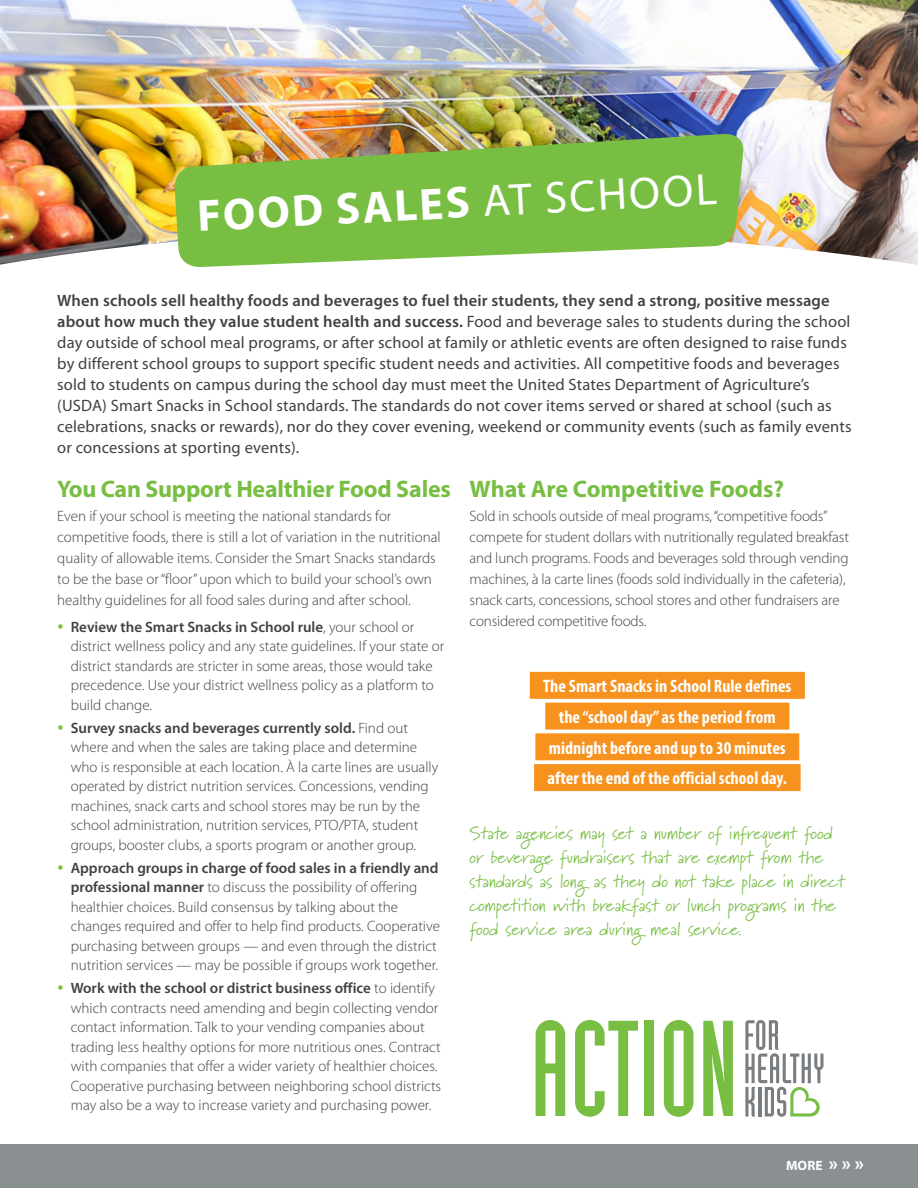
<style>
.page{position:relative;width:918px;height:1188px;background:#fff}
.page>*{position:absolute;margin:0;border:0;box-sizing:border-box;transform-origin:0 0}
.t1{font:700 45px "Myriad Pro";color:#fff}
.Header1{font:700 24px "Myriad Pro";letter-spacing:-.01em;color:#78be43}
.Quote-Rev{font:18px/24px "Marydale";color:#78be43}
.Call_Out{font:700 condensed 18px "Myriad Pro";color:#fff}
.Intro_Para{font:16.5px/21px "Myriad Pro";letter-spacing:.01em;color:#414042}
.Body_Copy{font:300 15px/19.5px "Myriad Pro";color:#414042}
.t2{font:700 13.5px "Myriad Pro";color:#fff}
.s1{font-weight:400}
.s2{font-weight:600}
.s3{color:#78be43}
.s4{font-size:19.5px}
</style>
<div class="page">
<div style="left:0;top:1145px;width:918px;height:43px;background:#8a8f92"></div>
<img style="left:0;top:0;width:918px;height:265px">
<img style="left:173px;top:133px;width:572px;height:134px">
<svg style="left:536px;top:1020px;width:29px;height:96px"></svg>
<svg style="left:575px;top:1020px;width:63px;height:97px"></svg>
<div style="left:644px;top:1021px;width:10px;height:95px;background:#78be43"></div>
<svg style="left:664px;top:1020px;width:29px;height:97px"></svg>
<svg style="left:703px;top:1021px;width:30px;height:95px"></svg>
<svg style="left:745px;top:1020px;width:79px;height:97px"></svg>
<div style="left:530px;top:672px;width:275px;height:27px;background:#f7921e"></div>
<div style="left:545px;top:703px;width:244px;height:27px;background:#f7921e"></div>
<div style="left:535px;top:733px;width:264px;height:27px;background:#f7921e"></div>
<div style="left:534px;top:764px;width:267px;height:27px;background:#f7921e"></div>
<p class="t1" style="left:196px;top:187px;width:522px;rotate:-3deg">FOOD SALES <span class="s1">AT SCHOOL</span></p>
<p class="Intro_Para" style="left:57px;top:289px;width:796px"><span class="s2">When schools sell healthy foods and beverages to fuel their students, they send a strong, positive message about how much they value student health and success.</span> Food and beverage sales to students during the school day outside of school meal programs, or after school at family or athletic events are often designed to raise funds by different school groups to support specific student needs and activities. All competitive foods and beverages sold to students on campus during the school day must meet the United States Department of Agriculture’s (USDA) Smart Snacks in School standards. The standards do not cover items served or shared at school (such as celebrations, snacks or rewards), nor do they cover evening, weekend or community events (such as family events or concessions at sporting events).</p>
<p class="Header1" style="left:57px;top:473px;width:395px">You Can Support Healthier Food Sales</p>
<p class="Body_Copy" style="left:57px;top:506px;width:385px;line-height:21px">Even if your school is meeting the national standards for competitive foods, there is still a lot of variation in the nutritional quality of allowable items. Consider the Smart Snacks standards to be the base or “floor” upon which to build your school’s own healthy guidelines for all food sales during and after school.</p>
<p class="Body_Copy" style="left:71px;top:617px;width:375px;text-indent:-14px"><span class="s3">•</span> <span class="s2">Review the Smart Snacks in School rule</span>, your school or district wellness policy and any state guidelines. If your state or district standards are stricter in some areas, those would take precedence. Use your district wellness policy as a platform to build change.</p>
<p class="Body_Copy" style="left:71px;top:718px;width:369px;text-indent:-14px"><span class="s3">•</span> <span class="s2">Survey snacks and beverages currently sold.</span> Find out where and when the sales are taking place and determine who is responsible at each location. À la carte lines are usually operated by district nutrition services. Concessions, vending machines, snack carts and school stores may be run by the school administration, nutrition services, PTO/PTA, student groups, booster clubs, a sports program or another group.</p>
<p class="Body_Copy" style="left:71px;top:858px;width:371px;text-indent:-14px"><span class="s3">•</span> <span class="s2">Approach groups in charge of food sales in a friendly and professional manner</span> to discuss the possibility of offering healthier choices. Build consensus by talking about the changes required and offer to help find products. Cooperative purchasing between groups — and even through the district nutrition services — may be possible if groups work together.</p>
<p class="Body_Copy" style="left:71px;top:979px;width:372px;text-indent:-14px"><span class="s3">•</span> <span class="s2">Work with the school or district business office</span> to identify which contracts need amending and begin collecting vendor contact information. Talk to your vending companies about trading less healthy options for more nutritious ones. Contract with companies that offer a wider variety of healthier choices.<br>Cooperative purchasing between neighboring school districts may also be a way to increase variety and purchasing power.</p>
<p class="Header1" style="left:470px;top:473px;width:316px">What Are Competitive Foods?</p>
<p class="Body_Copy" style="left:470px;top:506px;width:381px;line-height:21px">Sold in schools outside of meal programs, “competitive foods” compete for student dollars with nutritionally regulated breakfast and lunch programs. Foods and beverages sold through vending machines, à la carte lines (foods sold individually in the cafeteria), snack carts, concessions, school stores and other fundraisers are considered competitive foods.</p>
<p class="Call_Out" style="left:543px;top:675px;width:250px">The Smart Snacks in School Rule defines</p>
<p class="Call_Out" style="left:559px;top:706px;width:219px">the “school day” as the period from</p>
<p class="Call_Out" style="left:549px;top:736px;width:238px">midnight before and up to 30 minutes</p>
<p class="Call_Out" style="left:548px;top:767px;width:241px">after the end of the official school day.</p>
<p class="Quote-Rev" style="left:470px;top:821px;width:377px">State agencies may set a number of infrequent food or beverage fundraisers that are exempt from the standards as long as they do not take place in direct competition with breakfast or lunch programs in the food service area during meal service.</p>
<p class="t2" style="left:786px;top:1156px;width:79px">MORE <span class="s4">» » »</span></p>
</div>
